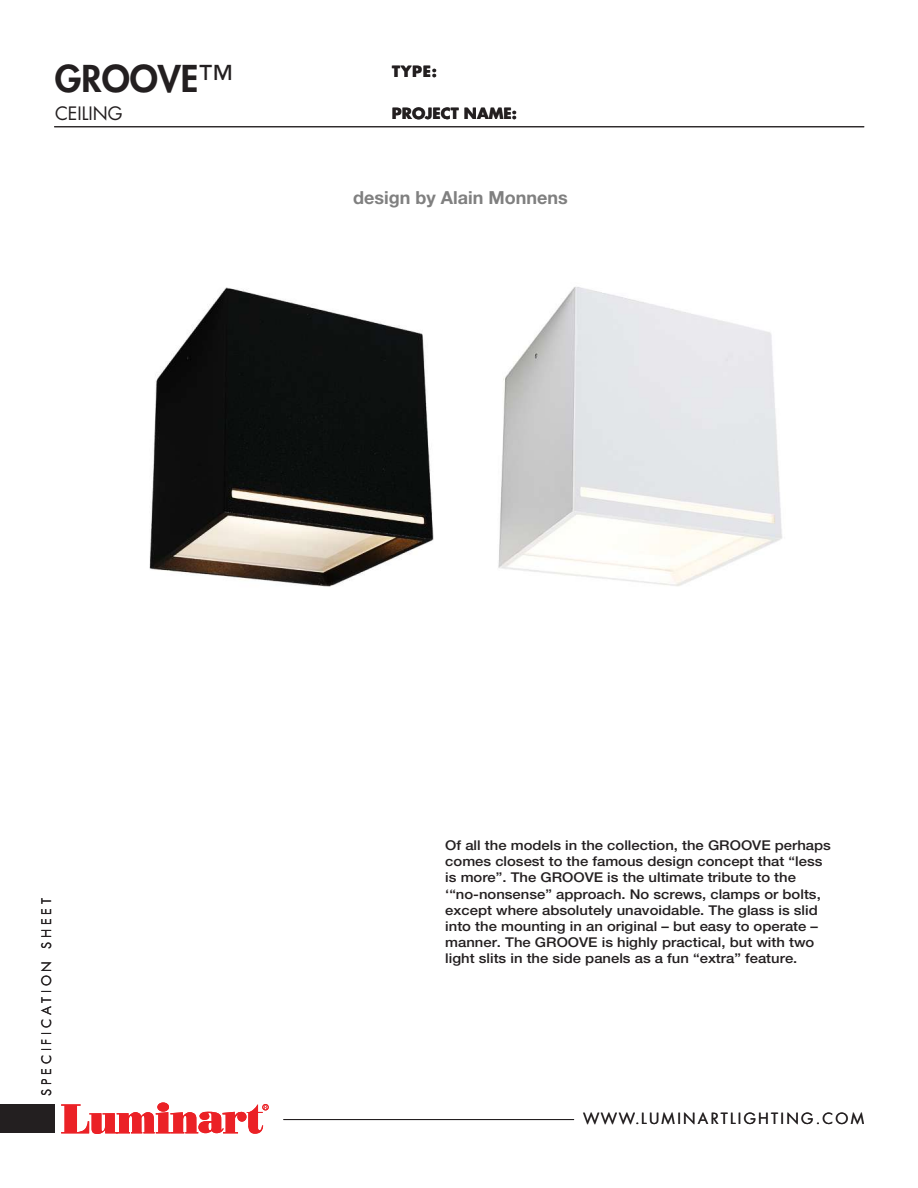
<style>
.page{position:relative;width:918px;height:1188px;background:#fff}
.page>*{position:absolute;margin:0;border:0;box-sizing:border-box;transform-origin:0 0}
.t1{font:800 36px "Futura Std";color:#231f20}
.t2{font:700 18px "Helvetica Neue";color:#808080}
.t3{font:18px "Futura Std";color:#231f20}
.t4{font:15px "Futura Std";letter-spacing:.15em;color:#231f20}
.t5{font:700 15px "Futura Std";color:#231f20}
.t6{font:500 13.5px/16.2px "Helvetica Neue";color:#231f20;scale:1.1 1}
.t7{font:12.75px "Futura Std";letter-spacing:.3em;color:#231f20}
.s1{font-weight:500}
</style>
<div class="page">
<hr style="left:54px;top:126px;width:810px;height:1px;background:#231f20">
<div style="left:0;top:1105px;width:54px;height:28px;background:#231f20"></div>
<hr style="left:283px;top:1119px;width:291px;height:1px;background:#231f20">
<svg style="left:157px;top:1102px;width:12px;height:10px"></svg>
<svg style="left:61px;top:1104px;width:207px;height:30px"></svg>
<img style="left:149px;top:287px;width:285px;height:300px">
<img style="left:498px;top:287px;width:284px;height:299px">
<h1 class="t1" style="left:55px;top:56px;width:179px">GROOVE<span class="s1">™</span></h1>
<h2 class="t3" style="left:55px;top:102px;width:69px">CEILING</h2>
<p class="t5" style="left:392px;top:63px;width:47px">TYPE:</p>
<p class="t5" style="left:392px;top:105px;width:127px">PROJECT NAME:</p>
<h2 class="t2" style="left:353px;top:183px;width:216px">design by Alain Monnens</h2>
<p class="t7" style="left:39px;top:1096px;width:199px;rotate:-90deg">SPECIFICATION SHEET</p>
<p class="t6" style="left:445px;top:837px;width:352px">Of all the models in the collection, the GROOVE perhaps comes closest to the famous design concept that “less is more”. The GROOVE is the ultimate tribute to the ‘“no-nonsense” approach. No screws, clamps or bolts, except where absolutely unavoidable. The glass is slid into the mounting in an original – but easy to operate – manner. The GROOVE is highly practical, but with two light slits in the side panels as a fun “extra” feature.</p>
<p class="t4" style="left:583px;top:1110px;width:283px">WWW.LUMINARTLIGHTING.COM</p>
</div>
